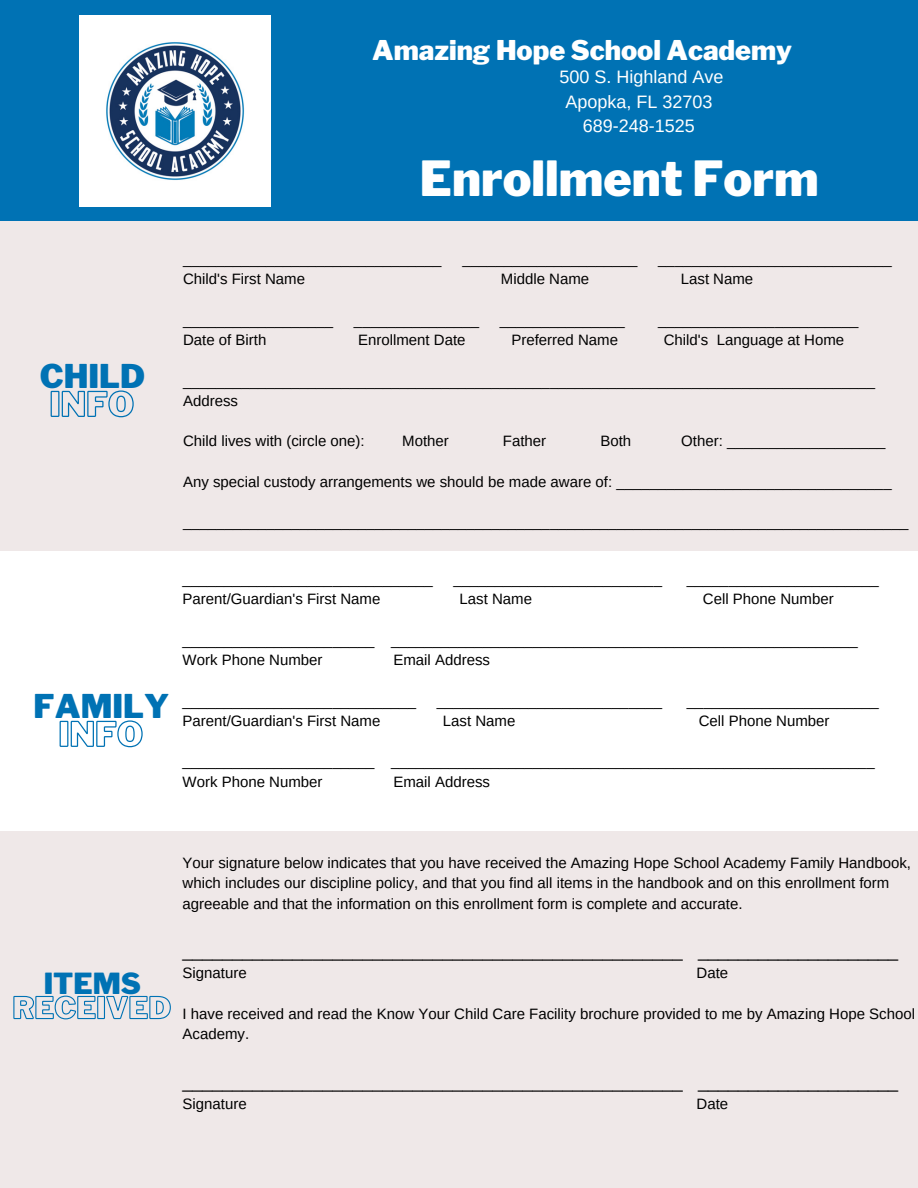
<style>
.page{position:relative;width:918px;height:1188px;background:#fff}
.page>*{position:absolute;margin:0;border:0;box-sizing:border-box;transform-origin:0 0}
.t1{font:900 48px "Libre Franklin";color:#fff}
.t2{font:900 32.55px "Libre Franklin";color:#0072b4}
.t3{font:900 28.8px "Libre Franklin";color:#0072b4}
.t4{font:900 27px "Libre Franklin";color:#fff}
.t5{font:18px "Arimo";color:#000}
.t6{font:18px/24.8px "Arimo";color:#fff;text-align:center}
.t7{font:15px/20.2px "Arimo";color:#000}
</style>
<div class="page">
<div style="left:0;top:219px;width:918px;height:332px;background:#efe8e8"></div>
<div style="left:0;top:0;width:918px;height:221px;background:#0072b4"></div>
<div style="left:0;top:831px;width:918px;height:357px;background:#efe8e8"></div>
<img style="left:80px;top:15px;width:191px;height:192px">
<svg style="left:50px;top:390px;width:84px;height:28px"></svg>
<svg style="left:59px;top:720px;width:84px;height:28px"></svg>
<svg style="left:13px;top:995px;width:158px;height:25px"></svg>
<h3 class="t4" style="left:372px;top:34px;width:421px">Amazing Hope School Academy</h3>
<p class="t6" style="left:559px;top:64px;width:165px">500 S. Highland Ave<br>Apopka, FL 32703<br>689-248-1525</p>
<h1 class="t1" style="left:420px;top:150px;width:400px">Enrollment Form</h1>
<h2 class="t2" style="left:40px;top:356px;width:107px">CHILD</h2>
<p class="t7" style="left:183px;top:249px;width:260px">_______________________________</p>
<p class="t7" style="left:462px;top:249px;width:177px">_____________________</p>
<p class="t7" style="left:658px;top:249px;width:235px">____________________________</p>
<p class="t7" style="left:183px;top:269px;width:124px">Child's First Name</p>
<p class="t7" style="left:501px;top:269px;width:90px">Middle Name</p>
<p class="t7" style="left:681px;top:269px;width:74px">Last Name</p>
<p class="t7" style="left:183px;top:310px;width:152px">__________________</p>
<p class="t7" style="left:354px;top:310px;width:127px">_______________</p>
<p class="t7" style="left:500px;top:310px;width:127px">_______________</p>
<p class="t7" style="left:658px;top:310px;width:202px">________________________</p>
<p class="t7" style="left:183px;top:330px;width:85px">Date of Birth</p>
<p class="t7" style="left:358px;top:330px;width:109px">Enrollment Date</p>
<p class="t7" style="left:511px;top:330px;width:108px">Preferred Name</p>
<p class="t7" style="left:664px;top:330px;width:182px">Child's Language at Home</p>
<p class="t7" style="left:183px;top:370px;width:694px">___________________________________________________________________________________<br>Address</p>
<p class="t7" style="left:183px;top:431px;width:183px">Child lives with (circle one):</p>
<p class="t7" style="left:402px;top:431px;width:48px">Mother</p>
<p class="t7" style="left:503px;top:431px;width:45px">Father</p>
<p class="t7" style="left:600px;top:431px;width:32px">Both</p>
<p class="t7" style="left:681px;top:431px;width:206px">Other: ___________________</p>
<p class="t7" style="left:183px;top:472px;width:710px">Any special custody arrangements we should be made aware of: _________________________________</p>
<p class="t7" style="left:183px;top:512px;width:727px">_______________________________________________________________________________________</p>
<p class="t7" style="left:183px;top:569px;width:252px">______________________________</p>
<p class="t7" style="left:454px;top:569px;width:210px">_________________________</p>
<p class="t7" style="left:687px;top:569px;width:193px">_______________________</p>
<p class="t7" style="left:183px;top:589px;width:199px">Parent/Guardian's First Name</p>
<p class="t7" style="left:460px;top:589px;width:74px">Last Name</p>
<p class="t7" style="left:703px;top:589px;width:132px">Cell Phone Number</p>
<h2 class="t2" style="left:34px;top:686px;width:137px">FAMILY</h2>
<p class="t7" style="left:183px;top:629px;width:677px">_______________________ ________________________________________________________<br>Work Phone Number</p>
<p class="t7" style="left:393px;top:650px;width:98px">Email Address</p>
<p class="t7" style="left:183px;top:690px;width:235px">____________________________</p>
<p class="t7" style="left:437px;top:690px;width:227px">___________________________</p>
<p class="t7" style="left:687px;top:690px;width:193px">_______________________</p>
<p class="t7" style="left:183px;top:710px;width:199px">Parent/Guardian's First Name</p>
<p class="t7" style="left:443px;top:710px;width:74px">Last Name</p>
<p class="t7" style="left:699px;top:710px;width:132px">Cell Phone Number</p>
<p class="t7" style="left:183px;top:751px;width:694px">_______________________ __________________________________________________________<br>Work Phone Number</p>
<p class="t7" style="left:393px;top:771px;width:98px">Email Address</p>
<h3 class="t3" style="left:44px;top:966px;width:99px">ITEMS</h3>
<p class="t7" style="left:183px;top:853px;width:730px">Your signature below indicates that you have received the Amazing Hope School Academy Family Handbook, which includes our discipline policy, and that you find all items in the handbook and on this enrollment form agreeable and that the information on this enrollment form is complete and accurate.</p>
<p class="t5" style="left:183px;top:941px;width:717px">__________________________________________________ ____________________</p>
<p class="t7" style="left:183px;top:963px;width:66px">Signature</p>
<p class="t7" style="left:697px;top:963px;width:33px">Date</p>
<p class="t7" style="left:183px;top:1004px;width:734px">I have received and read the Know Your Child Care Facility brochure provided to me by Amazing Hope School<br>Academy.</p>
<p class="t5" style="left:183px;top:1071px;width:717px">__________________________________________________ ____________________</p>
<p class="t7" style="left:183px;top:1094px;width:66px">Signature</p>
<p class="t7" style="left:697px;top:1094px;width:33px">Date</p>
</div>
